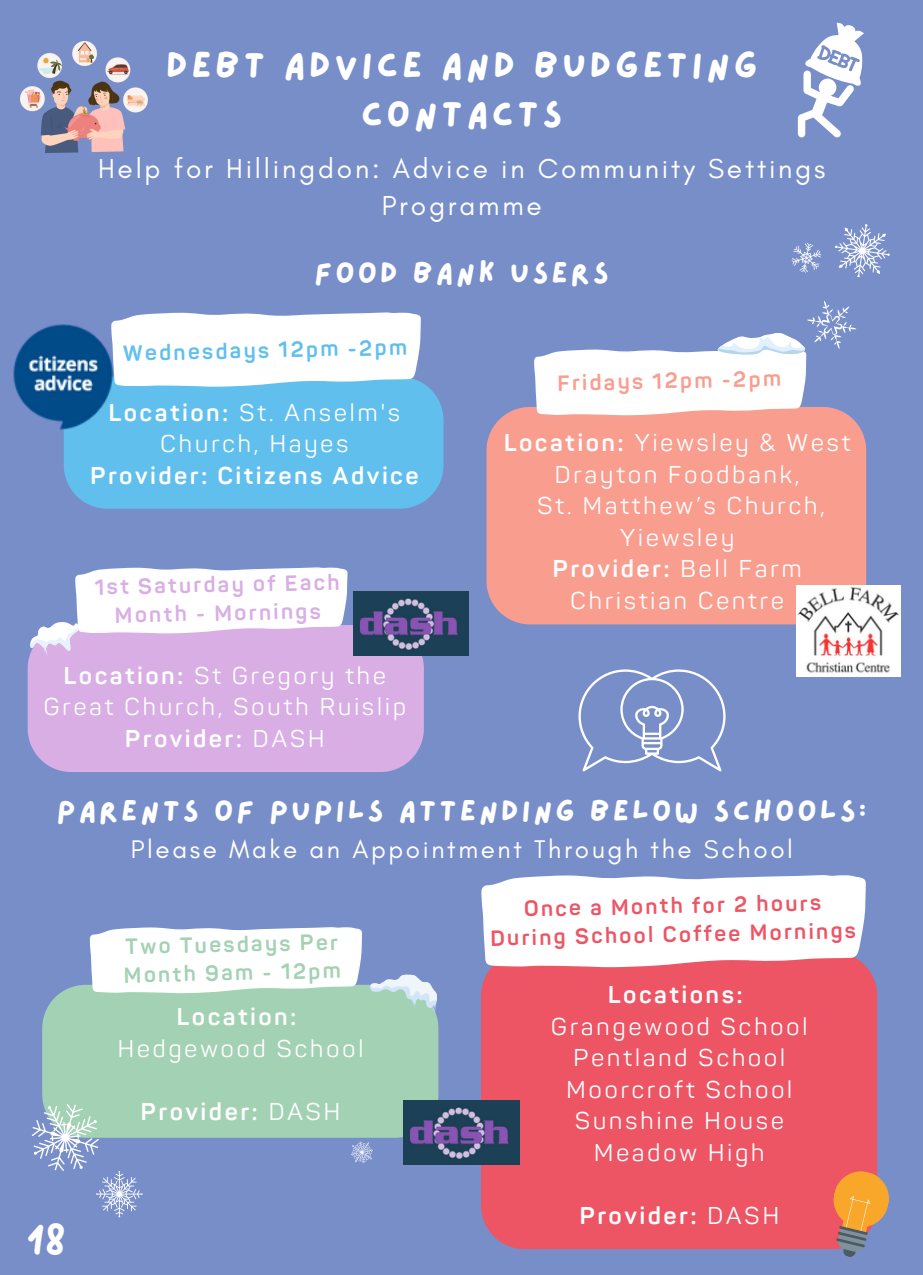
<style>
.page{position:relative;width:923px;height:1275px;background:#fff}
.page>*{position:absolute;margin:0;border:0;box-sizing:border-box;transform-origin:0 0}
.t1{font:37.2px/49.6px "Lazydog";letter-spacing:.1em;color:#fff;text-align:center}
.t2{font:35.8px "Lazydog";color:#fff}
.t3{font:30px "Lazydog";letter-spacing:.1em;color:#fff}
.t4{font:28px/37.6px "Glacial Indifference";letter-spacing:.1em;color:#fff;text-align:center}
.t5{font:26px "Glacial Indifference";letter-spacing:.1em;color:#fff}
.t6{font:24px/31.6px "Panton";letter-spacing:.1em;color:#fff;text-align:center}
.t7{font:700 24px "Panton";letter-spacing:.1em;color:#fff}
.t8{font:700 21.8px/28.6px "Panton";color:#ed5565;text-align:center}
.t9{font:700 21.8px/28.4px "Panton";color:#d8aee4;text-align:center}
.t10{font:700 21.8px/28.6px "Panton";color:#a3d1b4}
.t11{font:700 21.8px "Panton";color:#61bfee}
.t12{font:700 21.8px "Panton";color:#f99d8f}
.s1{font-weight:700}
.s2{font-weight:400}
</style>
<div class="page">
<div style="left:0;top:0;width:922px;height:1275px;background:#778ec9"></div>
<div style="left:64px;top:382px;width:379px;height:127px;background:#61bfee"></div>
<svg style="left:111px;top:312px;width:310px;height:82px;background:#e5f2fa"></svg>
<img style="left:13px;top:325px;width:104px;height:105px">
<div style="left:486px;top:407px;width:380px;height:217px;background:#f99d8f"></div>
<div style="left:28px;top:625px;width:396px;height:147px;background:#d8aee4"></div>
<img style="left:796px;top:585px;width:104px;height:92px">
<img style="left:353px;top:591px;width:115px;height:65px">
<div style="left:42px;top:985px;width:396px;height:153px;background:#a3d1b4"></div>
<svg style="left:88px;top:927px;width:274px;height:72px;background:#eef4f3"></svg>
<div style="left:481px;top:966px;width:396px;height:283px;background:#ed5565"></div>
<svg style="left:481px;top:875px;width:385px;height:101px;background:#f7e5e9"></svg>
<img style="left:404px;top:1100px;width:115px;height:65px">
<svg style="left:369px;top:974px;width:69px;height:40px"></svg>
<svg style="left:827px;top:1166px;width:62px;height:91px"></svg>
<svg style="left:578px;top:669px;width:147px;height:102px"></svg>
<img style="left:20px;top:42px;width:128px;height:111px">
<svg style="left:797px;top:22px;width:66px;height:115px"></svg>
<svg style="left:28px;top:567px;width:319px;height:95px;background:#e2d8f0"></svg>
<svg style="left:835px;top:224px;width:55px;height:54px"></svg>
<svg style="left:532px;top:301px;width:329px;height:120px"></svg>
<svg style="left:791px;top:243px;width:30px;height:30px"></svg>
<svg style="left:351px;top:1141px;width:22px;height:22px"></svg>
<svg style="left:31px;top:1094px;width:111px;height:123px"></svg>
<h1 class="t1" style="left:166px;top:42px;width:593px">DEBT ADVICE AND BUDGETING<br>CONTACTS</h1>
<p class="t4" style="left:98px;top:149px;width:729px">Help for Hillingdon: Advice in Community Settings<br>Programme</p>
<p class="t3" style="left:314px;top:259px;width:296px">FOOD BANK USERS</p>
<p class="t11" style="left:123px;top:340px;width:286px;rotate:-1deg">Wednesdays 12pm -2pm</p>
<p class="t6" style="left:108px;top:398px;width:293px"><span class="s1">Location:</span> St. Anselm's<br>Church, Hayes</p>
<p class="t7" style="left:90px;top:461px;width:330px">Provider: Citizens Advice</p>
<p class="t9" style="left:94px;top:573px;width:246px;rotate:-1deg">1st Saturday of Each<br>Month - Mornings</p>
<p class="t6" style="left:43px;top:660px;width:364px"><span class="s1">Location:</span> St Gregory the<br>Great Church, South Ruislip<br><span class="s1">Provider:</span> DASH</p>
<p class="t12" style="left:557px;top:370px;width:225px;rotate:-1deg">Fridays 12pm -2pm</p>
<p class="t6" style="left:503px;top:428px;width:348px"><span class="s1">Location:</span> Yiewsley &amp; West<br>Drayton Foodbank,<br>St. Matthew’s Church,<br>Yiewsley<br><span class="s1">Provider:</span> Bell Farm<br>Christian Centre</p>
<p class="t3" style="left:57px;top:797px;width:811px">PARENTS OF PUPILS ATTENDING BELOW SCHOOLS:</p>
<p class="t5" style="left:131px;top:834px;width:663px">Please Make an Appointment Through the School</p>
<h2 class="t2" style="left:27px;top:1223px;width:41px">18</h2>
<p class="t10" style="left:123px;top:933px;width:219px;rotate:-1deg">Two Tuesdays Per<br>Month 9am - 12pm</p>
<p class="t7" style="left:176px;top:1003px;width:122px">Location:</p>
<p class="t6" style="left:117px;top:1034px;width:248px">Hedgewood School</p>
<p class="t7" style="left:141px;top:1097px;width:201px">Provider: <span class="s2">DASH</span></p>
<p class="t8" style="left:489px;top:895px;width:367px;rotate:-1deg">Once a Month for 2 hours<br>During School Coffee Mornings</p>
<p class="t7" style="left:607px;top:981px;width:136px">Locations:</p>
<p class="t6" style="left:551px;top:1011px;width:258px">Grangewood School<br>Pentland School<br>Moorcroft School<br>Sunshine House<br>Meadow High</p>
<p class="t7" style="left:579px;top:1201px;width:201px">Provider: <span class="s2">DASH</span></p>
</div>
